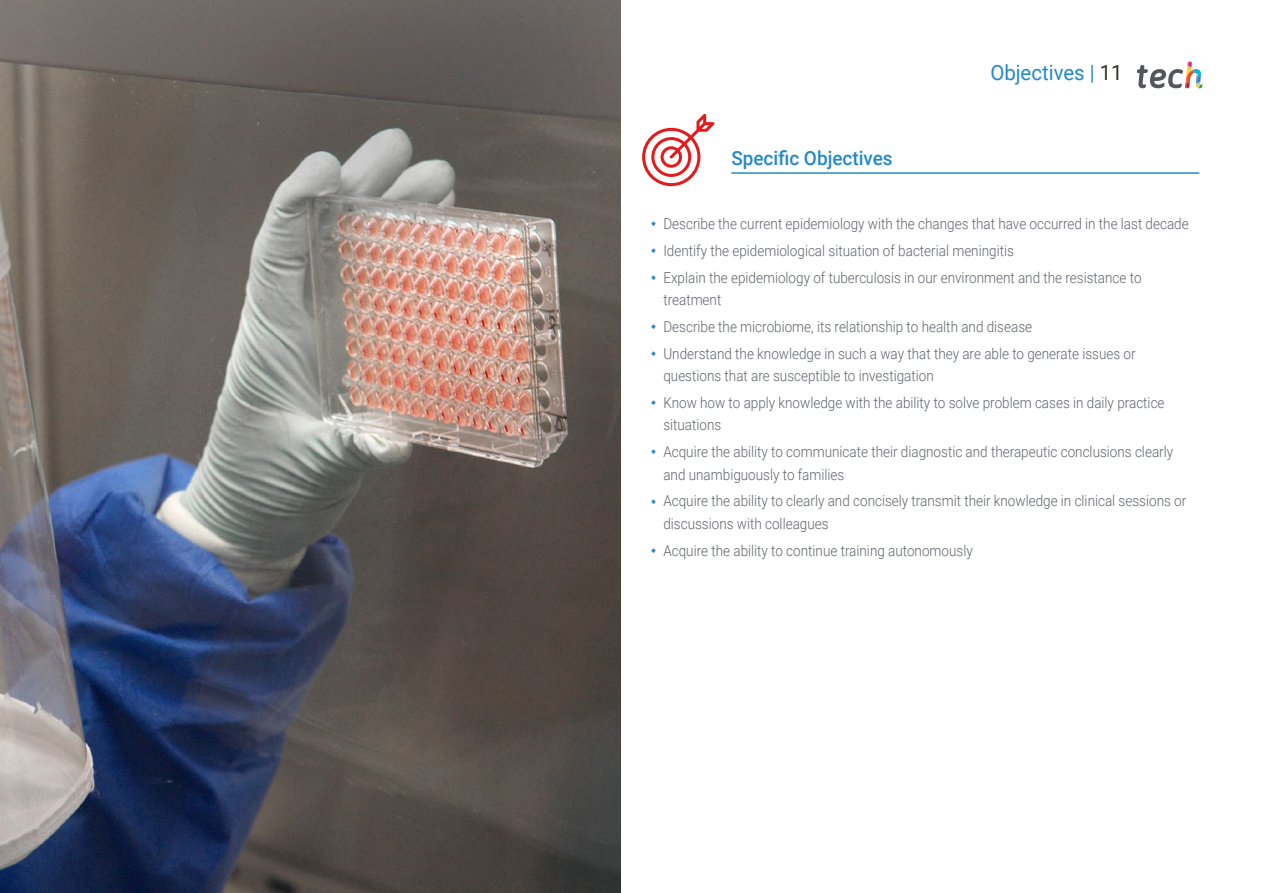
<style>
.page{position:relative;width:1263px;height:893px;background:#fff}
.page>*{position:absolute;margin:0;border:0;box-sizing:border-box;transform-origin:0 0}
.t1{font:21px "Roboto";color:#2488c9}
.t2{font:500 19.5px "Roboto";color:#2488c9}
.t3{font:300 15px/26.7px "Roboto";color:#61646a;scale:.9 1}
.s1{color:#312e20}
</style>
<div class="page">
<svg style="left:642px;top:114px;width:72px;height:72px"></svg>
<hr style="left:731px;top:173px;width:468px;height:1px;background:#2488c9">
<img style="left:0;top:0;width:621px;height:893px">
<svg style="left:1137px;top:62px;width:65px;height:27px"></svg>
<h2 class="t2" style="left:731px;top:144px;width:163px">Specific Objectives</h2>
<h1 class="t1" style="left:990px;top:57px;width:134px">Objectives | <span class="s1">11</span></h1>
<p class="t3" style="left:663px;top:210px;width:585px">Describe the current epidemiology with the changes that have occurred in the last decade<br>Identify the epidemiological situation of bacterial meningitis<br>Explain the epidemiology of tuberculosis in our environment and the resistance to</p>
<p class="t3" style="left:663px;top:286px;width:526px">treatment<br>Describe the microbiome, its relationship to health and disease<br>Understand the knowledge in such a way that they are able to generate issues or</p>
<p class="t3" style="left:663px;top:362px;width:558px">questions that are susceptible to investigation<br>Know how to apply knowledge with the ability to solve problem cases in daily practice</p>
<p class="t3" style="left:663px;top:411px;width:568px">situations<br>Acquire the ability to communicate their diagnostic and therapeutic conclusions clearly</p>
<p class="t3" style="left:663px;top:460px;width:582px">and unambiguously to families<br>Acquire the ability to clearly and concisely transmit their knowledge in clinical sessions or</p>
<p class="t3" style="left:663px;top:510px;width:345px">discussions with colleagues<br>Acquire the ability to continue training autonomously</p>
</div>
